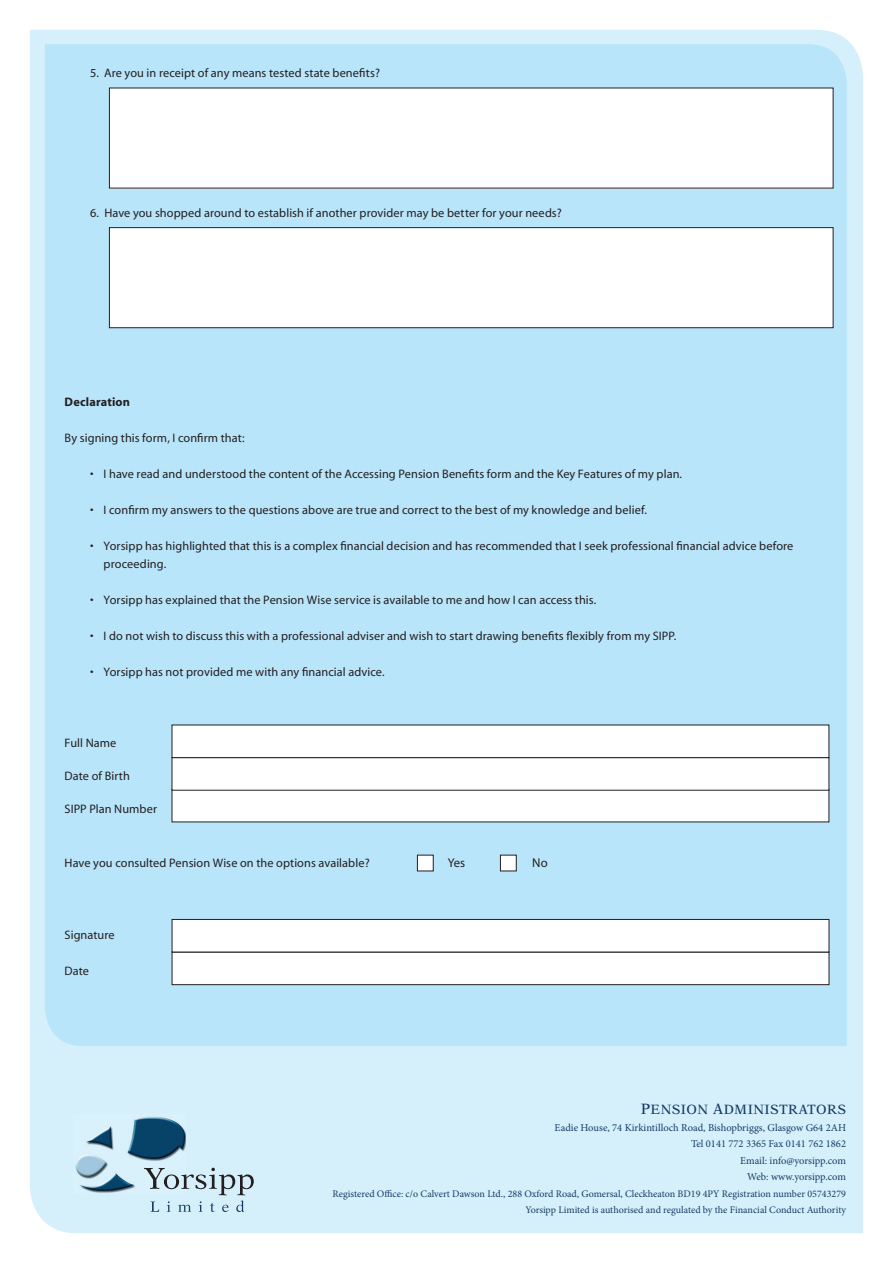
<style>
.page{position:relative;width:893px;height:1263px;background:#fff}
.page>*{position:absolute;margin:0;border:0;box-sizing:border-box;transform-origin:0 0}
.t1{font:13.5px "New Aster";letter-spacing:.03em;color:#153a65}
.t2{font:12.75px "Myriad";color:#231f20}
.t3{font:12.3px/18px "Myriad";letter-spacing:.005em;color:#231f20}
.t4{font:700 12.3px "Myriad";letter-spacing:.015em;color:#231f20}
.t5{font:10.5px/16.5px "Minion Pro";color:#153a65;text-align:right}
.t6{font:10.05px/16.5px "Minion Pro";color:#153a65;text-align:right}
.s1{font-size:15px}
</style>
<div class="page">
<div style="left:30px;top:30px;width:833px;height:1203px;background:#d6f0fb"></div>
<div style="left:45px;top:44px;width:802px;height:1002px;background:#b9e5fa"></div>
<div style="left:109px;top:88px;width:724px;height:100px;background:#fff"></div>
<div style="left:109px;top:228px;width:724px;height:100px;background:#fff"></div>
<div style="left:109px;top:227px;width:724px;height:101px;border:1px solid #231f20"></div>
<div style="left:172px;top:789px;width:657px;height:33px;background:#fff"></div>
<div style="left:172px;top:758px;width:657px;height:32px;background:#fff"></div>
<div style="left:172px;top:725px;width:657px;height:32px;background:#fff"></div>
<div style="left:172px;top:725px;width:657px;height:33px;border:1px solid #231f20"></div>
<div style="left:172px;top:952px;width:657px;height:33px;background:#fff"></div>
<div style="left:172px;top:952px;width:657px;height:33px;border:1px solid #231f20"></div>
<div style="left:172px;top:919px;width:657px;height:33px;background:#fff"></div>
<div style="left:172px;top:919px;width:657px;height:33px;border:1px solid #231f20"></div>
<div style="left:417px;top:855px;width:16px;height:16px;background:#fff"></div>
<div style="left:417px;top:855px;width:17px;height:16px;border:1px solid #231f20"></div>
<div style="left:500px;top:855px;width:16px;height:16px;background:#fff"></div>
<div style="left:500px;top:855px;width:17px;height:16px;border:1px solid #231f20"></div>
<img style="left:73px;top:1114px;width:113px;height:79px">
<svg style="left:144px;top:1168px;width:110px;height:44px;background:#bad0db"></svg>
<p class="t3" style="left:90px;top:65px;width:291px">5. Are you in receipt of any means tested state benefits?</p>
<p class="t3" style="left:90px;top:204px;width:473px">6. Have you shopped around to establish if another provider may be better for your needs?</p>
<p class="t4" style="left:65px;top:396px;width:67px">Declaration</p>
<p class="t3" style="left:65px;top:430px;width:182px">By signing this form, I confirm that:</p>
<p class="t3" style="left:90px;top:466px;width:593px">• I have read and understood the content of the Accessing Pension Benefits form and the Key Features of my plan.</p>
<p class="t3" style="left:90px;top:502px;width:558px">• I confirm my answers to the questions above are true and correct to the best of my knowledge and belief.</p>
<p class="t3" style="left:104px;top:538px;width:691px;text-indent:-14px">• Yorsipp has highlighted that this is a complex financial decision and has recommended that I seek professional financial advice before proceeding.</p>
<p class="t3" style="left:90px;top:592px;width:508px">• Yorsipp has explained that the Pension Wise service is available to me and how I can access this.</p>
<p class="t3" style="left:90px;top:628px;width:588px">• I do not wish to discuss this with a professional adviser and wish to start drawing benefits flexibly from my SIPP.</p>
<p class="t3" style="left:90px;top:664px;width:296px">• Yorsipp has not provided me with any financial advice.</p>
<p class="t3" style="left:65px;top:734px;width:53px">Full Name</p>
<p class="t3" style="left:65px;top:767px;width:67px">Date of Birth</p>
<p class="t3" style="left:65px;top:800px;width:94px">SIPP Plan Number</p>
<p class="t3" style="left:65px;top:854px;width:307px">Have you consulted Pension Wise on the options available?</p>
<p class="t3" style="left:65px;top:926px;width:52px">Signature</p>
<p class="t3" style="left:65px;top:962px;width:26px">Date</p>
<p class="t2" style="left:448px;top:856px;width:19px">Yes</p>
<p class="t2" style="left:532px;top:856px;width:17px">No</p>
<p class="t1" style="left:641px;top:1102px;width:207px"><span class="s1">P</span>ENSION <span class="s1">A</span>DMINISTRATORS</p>
<p class="t5" style="left:555px;top:1119px;width:293px">Eadie House, 74 Kirkintilloch Road, Bishopbriggs, Glasgow G64 2AH Tel 0141 772 3365 Fax 0141 762 1862<br>Email: info@yorsipp.com<br>Web: www.yorsipp.com</p>
<p class="t6" style="left:333px;top:1185px;width:515px">Registered Office: c/o Calvert Dawson Ltd., 288 Oxford Road, Gomersal, Cleckheaton BD19 4PY Registration number 05743279<br>Yorsipp Limited is authorised and regulated by the Financial Conduct Authority</p>
</div>
